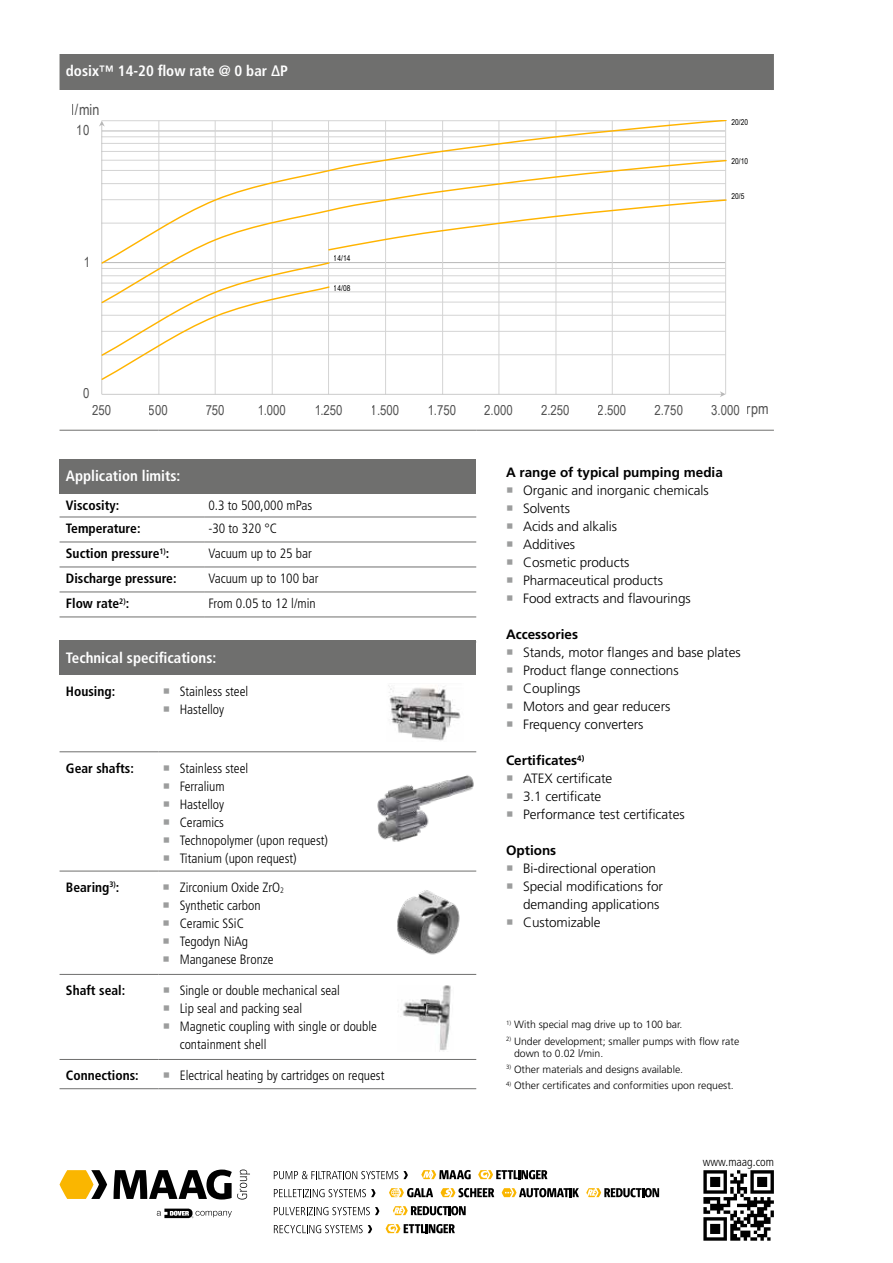
<style>
.page{position:relative;width:893px;height:1263px;background:#fff}
.page>*{position:absolute;margin:0;border:0;box-sizing:border-box;transform-origin:0 0}
.t1{font:15.3px "Arial Narrow";color:#525252}
.t2{font:700 condensed 15px "Frutiger LT Std";color:#fff}
.t3{font:13.95px "Arial Narrow";color:#525252}
.t4{font:300 condensed 13.5px/18px "Frutiger LT Std";color:#000}
.t5{font:300 13.5px/18px "Frutiger LT Std";letter-spacing:-.005em;color:#000}
.t6{font:700 condensed 13.5px "Frutiger LT Std";color:#000}
.t7{font:700 13.5px "Frutiger LT Std";color:#000}
.t8{font:300 condensed 12px "Frutiger LT Std";color:#000}
.t9{font:300 10.5px/12px "Frutiger LT Std";color:#000}
.t10{font:8.1px "Arial Narrow";color:#000}
.s1{font-weight:700}
</style>
<div class="page">
<div style="left:60px;top:641px;width:416px;height:34px;background:#6f6f6e"></div>
<hr style="left:60px;top:751px;width:98px;height:1px;background:#6f6f6e">
<hr style="left:158px;top:751px;width:318px;height:1px;background:#6f6f6e">
<hr style="left:60px;top:871px;width:98px;height:1px;background:#6f6f6e">
<hr style="left:158px;top:871px;width:318px;height:1px;background:#6f6f6e">
<hr style="left:60px;top:974px;width:98px;height:1px;background:#6f6f6e">
<hr style="left:158px;top:974px;width:318px;height:1px;background:#6f6f6e">
<hr style="left:60px;top:1059px;width:98px;height:1px;background:#6f6f6e">
<hr style="left:60px;top:1088px;width:98px;height:1px;background:#6f6f6e">
<hr style="left:158px;top:1059px;width:318px;height:1px;background:#6f6f6e">
<hr style="left:158px;top:1088px;width:318px;height:1px;background:#6f6f6e">
<div style="left:60px;top:54px;width:714px;height:36px;background:#6f6f6e"></div>
<hr style="left:60px;top:430px;width:98px;height:1px;background:#6f6f6e">
<hr style="left:158px;top:430px;width:318px;height:1px;background:#6f6f6e">
<hr style="left:476px;top:430px;width:298px;height:1px;background:#6f6f6e">
<svg style="left:99px;top:121px;width:627px;height:276px"></svg>
<div style="left:60px;top:459px;width:416px;height:35px;background:#6f6f6e"></div>
<hr style="left:60px;top:517px;width:144px;height:1px;background:#6f6f6e">
<hr style="left:204px;top:517px;width:272px;height:1px;background:#6f6f6e">
<hr style="left:60px;top:542px;width:144px;height:1px;background:#6f6f6e">
<hr style="left:204px;top:542px;width:272px;height:1px;background:#6f6f6e">
<hr style="left:60px;top:567px;width:144px;height:1px;background:#6f6f6e">
<hr style="left:60px;top:592px;width:144px;height:1px;background:#6f6f6e">
<hr style="left:60px;top:616px;width:144px;height:1px;background:#6f6f6e">
<hr style="left:204px;top:567px;width:272px;height:1px;background:#6f6f6e">
<hr style="left:204px;top:592px;width:272px;height:1px;background:#6f6f6e">
<hr style="left:204px;top:616px;width:272px;height:1px;background:#6f6f6e">
<img style="left:388px;top:685px;width:73px;height:56px">
<img style="left:377px;top:775px;width:97px;height:67px">
<img style="left:397px;top:890px;width:63px;height:65px">
<img style="left:402px;top:985px;width:49px;height:66px">
<svg style="left:703px;top:1170px;width:71px;height:71px"></svg>
<svg style="left:60px;top:1170px;width:47px;height:29px"></svg>
<svg style="left:157px;top:1208px;width:75px;height:10px"></svg>
<svg style="left:114px;top:1169px;width:136px;height:30px"></svg>
<svg style="left:502px;top:1188px;width:77px;height:9px"></svg>
<svg style="left:389px;top:1188px;width:44px;height:9px"></svg>
<svg style="left:421px;top:1170px;width:50px;height:9px"></svg>
<svg style="left:274px;top:1225px;width:98px;height:8px"></svg>
<svg style="left:274px;top:1207px;width:105px;height:8px"></svg>
<svg style="left:274px;top:1189px;width:102px;height:8px"></svg>
<svg style="left:393px;top:1206px;width:73px;height:9px"></svg>
<svg style="left:586px;top:1188px;width:73px;height:9px"></svg>
<svg style="left:441px;top:1188px;width:53px;height:9px"></svg>
<svg style="left:478px;top:1170px;width:69px;height:9px"></svg>
<svg style="left:386px;top:1224px;width:69px;height:9px"></svg>
<svg style="left:274px;top:1171px;width:134px;height:8px"></svg>
<p class="t2" style="left:66px;top:62px;width:224px">dosix™ 14-20 flow rate @ 0 bar ∆P</p>
<p class="t1" style="left:72px;top:98px;width:29px">l/min</p>
<p class="t3" style="left:77px;top:120px;width:14px">10</p>
<p class="t3" style="left:83px;top:251px;width:8px">1</p>
<p class="t3" style="left:83px;top:383px;width:8px">0</p>
<p class="t10" style="left:334px;top:252px;width:18px">14/14</p>
<p class="t10" style="left:334px;top:282px;width:18px">14/08</p>
<p class="t10" style="left:731px;top:116px;width:18px">20/20</p>
<p class="t10" style="left:731px;top:155px;width:18px">20/10</p>
<p class="t10" style="left:731px;top:190px;width:14px">20/5</p>
<p class="t3" style="left:92px;top:400px;width:21px">250</p>
<p class="t3" style="left:149px;top:400px;width:21px">500</p>
<p class="t3" style="left:206px;top:400px;width:21px">750</p>
<p class="t3" style="left:257px;top:400px;width:30px">1.000</p>
<p class="t3" style="left:314px;top:400px;width:30px">1.250</p>
<p class="t3" style="left:371px;top:400px;width:30px">1.500</p>
<p class="t3" style="left:428px;top:400px;width:30px">1.750</p>
<p class="t3" style="left:484px;top:400px;width:30px">2.000</p>
<p class="t3" style="left:541px;top:400px;width:30px">2.250</p>
<p class="t3" style="left:598px;top:400px;width:30px">2.500</p>
<p class="t3" style="left:654px;top:400px;width:30px">2.750</p>
<p class="t3" style="left:711px;top:400px;width:30px">3.000</p>
<p class="t1" style="left:747px;top:398px;width:23px">rpm</p>
<p class="t2" style="left:66px;top:467px;width:116px">Application limits:</p>
<p class="t6" style="left:66px;top:497px;width:55px">Viscosity:</p>
<p class="t4" style="left:208px;top:497px;width:105px">0.3 to 500,000 mPas</p>
<p class="t6" style="left:66px;top:521px;width:76px">Temperature:</p>
<p class="t4" style="left:208px;top:520px;width:70px">-30 to 320 °C</p>
<p class="t6" style="left:66px;top:546px;width:105px">Suction pressure<sup>1)</sup>:</p>
<p class="t4" style="left:208px;top:545px;width:105px">Vacuum up to 25 bar</p>
<p class="t6" style="left:66px;top:571px;width:112px">Discharge pressure:</p>
<p class="t4" style="left:208px;top:570px;width:112px">Vacuum up to 100 bar</p>
<p class="t6" style="left:66px;top:596px;width:65px">Flow rate<sup>2)</sup>:</p>
<p class="t4" style="left:208px;top:595px;width:109px">From 0.05 to 12 l/min</p>
<p class="t2" style="left:66px;top:648px;width:152px">Technical specifications:</p>
<p class="t6" style="left:66px;top:683px;width:51px">Housing:</p>
<p class="t4" style="left:180px;top:682px;width:70px">Stainless steel<br>Hastelloy</p>
<p class="t6" style="left:66px;top:760px;width:70px">Gear shafts:</p>
<p class="t4" style="left:180px;top:759px;width:150px">Stainless steel<br>Ferralium<br>Hastelloy<br>Ceramics<br>Technopolymer (upon request)<br>Titanium (upon request)</p>
<p class="t6" style="left:66px;top:879px;width:55px">Bearing<sup>3)</sup>:</p>
<p class="t4" style="left:180px;top:878px;width:106px">Zirconium Oxide ZrO<sub>2<br></sub>Synthetic carbon<br>Ceramic SSiC<br>Tegodyn NiAg<br>Manganese Bronze</p>
<p class="t6" style="left:66px;top:982px;width:61px">Shaft seal:</p>
<p class="t4" style="left:180px;top:982px;width:199px">Single or double mechanical seal<br>Lip seal and packing seal<br>Magnetic coupling with single or double containment shell</p>
<p class="t6" style="left:66px;top:1067px;width:74px">Connections:</p>
<p class="t4" style="left:180px;top:1067px;width:206px">Electrical heating by cartridges on request</p>
<p class="t7" style="left:506px;top:464px;width:218px">A range of typical pumping media</p>
<p class="t5" style="left:523px;top:482px;width:187px">Organic and inorganic chemicals<br>Solvents<br>Acids and alkalis<br>Additives<br>Cosmetic products<br>Pharmaceutical products<br>Food extracts and flavourings</p>
<p class="t7" style="left:506px;top:626px;width:73px">Accessories</p>
<p class="t5" style="left:523px;top:644px;width:219px">Stands, motor flanges and base plates<br>Product flange connections<br>Couplings<br>Motors and gear reducers<br>Frequency converters</p>
<p class="t5" style="left:523px;top:751px;width:163px;text-indent:-17px"><span class="s1">Certificates</span><sup>4)<br></sup>ATEX certificate<br>3.1 certificate<br>Performance test certificates</p>
<p class="t7" style="left:506px;top:842px;width:52px">Options</p>
<p class="t5" style="left:523px;top:859px;width:142px">Bi-directional operation<br>Special modifications for demanding applications<br>Customizable</p>
<p class="t9" style="left:506px;top:1019px;width:178px"><sup>1)</sup> With special mag drive up to 100 bar.</p>
<p class="t9" style="left:514px;top:1035px;width:227px;text-indent:-8px"><sup>2)</sup> Under development; smaller pumps with flow rate down to 0.02 l/min.</p>
<p class="t9" style="left:506px;top:1063px;width:179px"><sup>3)</sup> Other materials and designs available.</p>
<p class="t9" style="left:506px;top:1079px;width:229px"><sup>4)</sup> Other certificates and conformities upon request.</p>
<p class="t8" style="left:703px;top:1155px;width:73px">www.maag.com</p>
</div>
